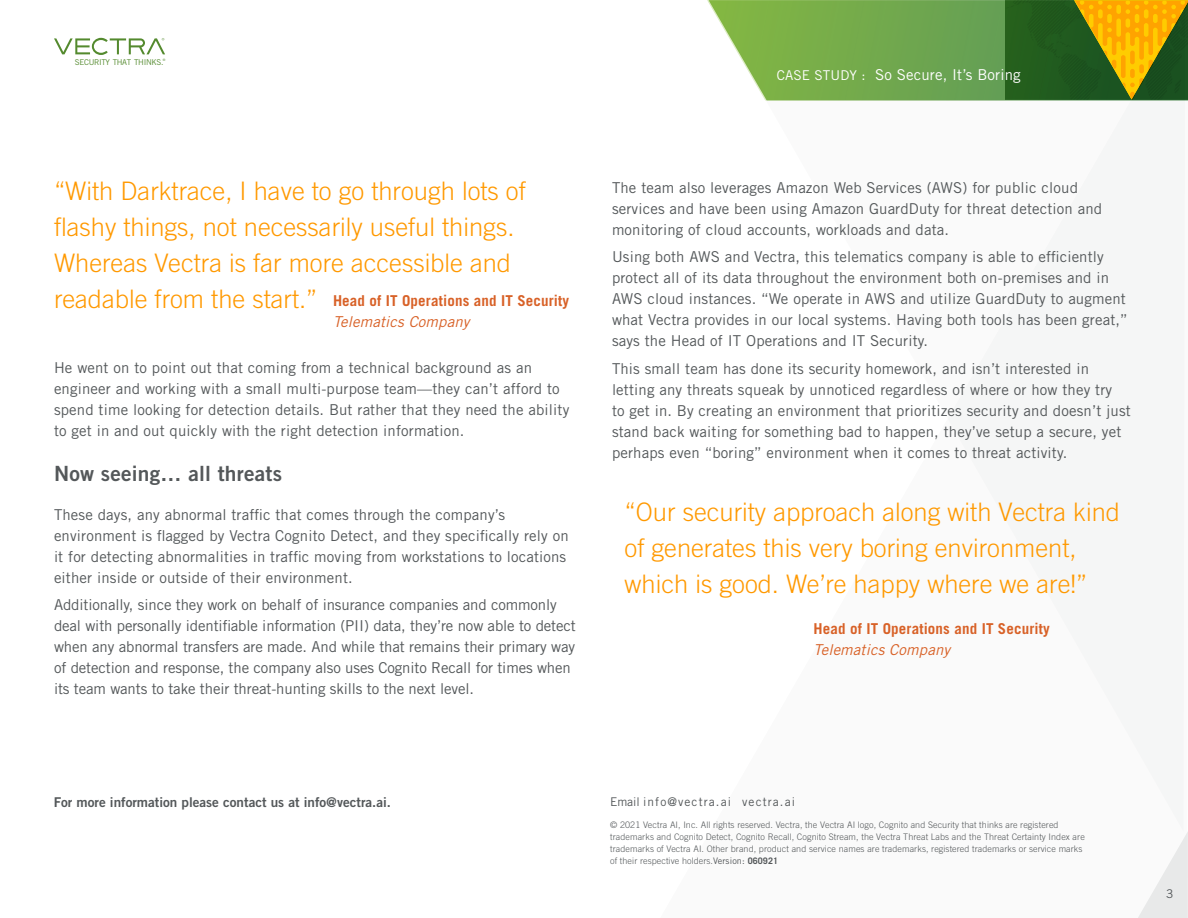
<style>
.page{position:relative;width:1188px;height:918px;background:#fff}
.page>*{position:absolute;margin:0;border:0;box-sizing:border-box;transform-origin:0 0}
.quote_orange{font:300 25.5px/36px "Trade Gothic LT Std";color:#f90}
.subhead{font:21px "Trade Gothic LT Std Bd 2";letter-spacing:.01em;color:#54585a}
.bodycopy{font:15px/21px "Trade Gothic LT Std";letter-spacing:.01em;color:#54585a}
.bodycopy-2{font:15px/21px "Trade Gothic LT Std";letter-spacing:-.01em;color:#54585a}
.attribName{font:700 15px "Trade Gothic LT Std";letter-spacing:.01em;color:#d86127}
.AttribTitComp{font:italic 15px "Trade Gothic LT Std";letter-spacing:.01em;color:#d86127}
.t1{font:15px "Trade Gothic LT Std";letter-spacing:.01em;color:#fff}
.bodycopy-3{font:13.5px "Trade Gothic LT Std Bd 2";color:#54585a}
.bodycopy-4{font:12px "Trade Gothic LT Std";letter-spacing:.09em;color:#54585a}
.bodycopy-5{font:300 9px/12px "Trade Gothic LT Std";letter-spacing:.01em;color:#54585a}
.t2{font:7.95px "Trade Gothic LT Std";letter-spacing:-.04em;color:#548a2e}
.t3{font:3.3px "Trade Gothic LT Std";color:#548a2e}
.s1{font-size:13.5px}
.s2{font-weight:400}
.s3{font-weight:700}
</style>
<div class="page">
<svg style="left:707px;top:0;width:299px;height:100px;background:#80b25e"></svg>
<svg style="left:1138px;top:832px;width:50px;height:86px"></svg>
<svg style="left:1006px;top:0;width:182px;height:100px;background:#657414"></svg>
<svg style="left:54px;top:38px;width:111px;height:17px"></svg>
<p class="t2" style="left:75px;top:57px;width:90px">SECURITY THAT THINKS.</p>
<p class="t3" style="left:163px;top:58px;width:4px">®</p>
<p class="t1" style="left:777px;top:66px;width:246px"><span class="s1">CASE STUDY :</span> So Secure, It’s Boring</p>
<p class="quote_orange" style="left:54px;top:173px;width:473px">“With Darktrace, I have to go through lots of flashy things, not necessarily useful things.<br>Whereas Vectra is far more accessible and readable from the start.”</p>
<p class="bodycopy" style="left:612px;top:177px;width:492px">The team also leverages Amazon Web Services (AWS) for public cloud services and have been using Amazon GuardDuty for threat detection and monitoring of cloud accounts, workloads and data.</p>
<p class="bodycopy" style="left:612px;top:246px;width:517px">Using both AWS and Vectra, this telematics company is able to efficiently protect all of its data throughout the environment both on-premises and in AWS cloud instances. “We operate in AWS and utilize GuardDuty to augment what Vectra provides in our local systems. Having both tools has been great,” says the Head of IT Operations and IT Security.</p>
<p class="bodycopy" style="left:612px;top:358px;width:520px">This small team has done its security homework, and isn’t interested in letting any threats squeak by unnoticed regardless of where or how they try<br>to get in. By creating an environment that prioritizes security and doesn’t just stand back waiting for something bad to happen, they’ve setup a secure, yet perhaps even “boring” environment when it comes to threat activity.</p>
<p class="attribName" style="left:333px;top:291px;width:238px">Head of IT Operations and IT Security</p>
<p class="AttribTitComp" style="left:333px;top:313px;width:138px">Telematics Company</p>
<p class="bodycopy" style="left:54px;top:357px;width:517px">He went on to point out that coming from a technical background as an engineer and working with a small multi-purpose team—they can’t afford to spend time looking for detection details. But rather that they need the ability to get in and out quickly with the right detection information.</p>
<p class="subhead" style="left:54px;top:460px;width:229px">Now seeing… all threats</p>
<p class="bodycopy" style="left:54px;top:504px;width:516px">These days, any abnormal traffic that comes through the company’s environment is flagged by Vectra Cognito Detect, and they specifically rely on it for detecting abnormalities in traffic moving from workstations to locations either inside or outside of their environment.</p>
<p class="bodycopy-2" style="left:54px;top:594px;width:523px">Additionally, since they work on behalf of insurance companies and commonly deal with personally identifiable information (PII) data, they’re now able to detect when any abnormal transfers are made. And while that remains their primary way of detection and response, the company also uses Cognito Recall for times when its team wants to take their threat-hunting skills to the next level.</p>
<p class="quote_orange" style="left:625px;top:493px;width:497px">“Our security approach along with Vectra kind of generates this very boring environment, which is good. We’re happy where we are!”</p>
<p class="attribName" style="left:814px;top:619px;width:238px">Head of IT Operations and IT Security</p>
<p class="AttribTitComp" style="left:814px;top:640px;width:138px">Telematics Company</p>
<p class="bodycopy-3" style="left:54px;top:794px;width:339px">For more information please contact us at info@vectra.ai.</p>
<p class="bodycopy-4" style="left:610px;top:795px;width:186px">Email info@vectra.ai vectra.ai</p>
<p class="bodycopy-5" style="left:610px;top:819px;width:476px">© 2021 Vectra AI, Inc. All rights reserved. Vectra, the Vectra AI logo, Cognito and Security that thinks are registered trademarks and Cognito Detect, Cognito Recall, Cognito Stream, the Vectra Threat Labs and the Threat Certainty Index are trademarks of Vectra AI. Other brand, product and service names are trademarks, registered trademarks or service marks of their respective holders.<span class="s2">Version:</span> <span class="s3">060921</span></p>
<p class="bodycopy-4" style="left:1166px;top:886px;width:9px">3</p>
</div>
